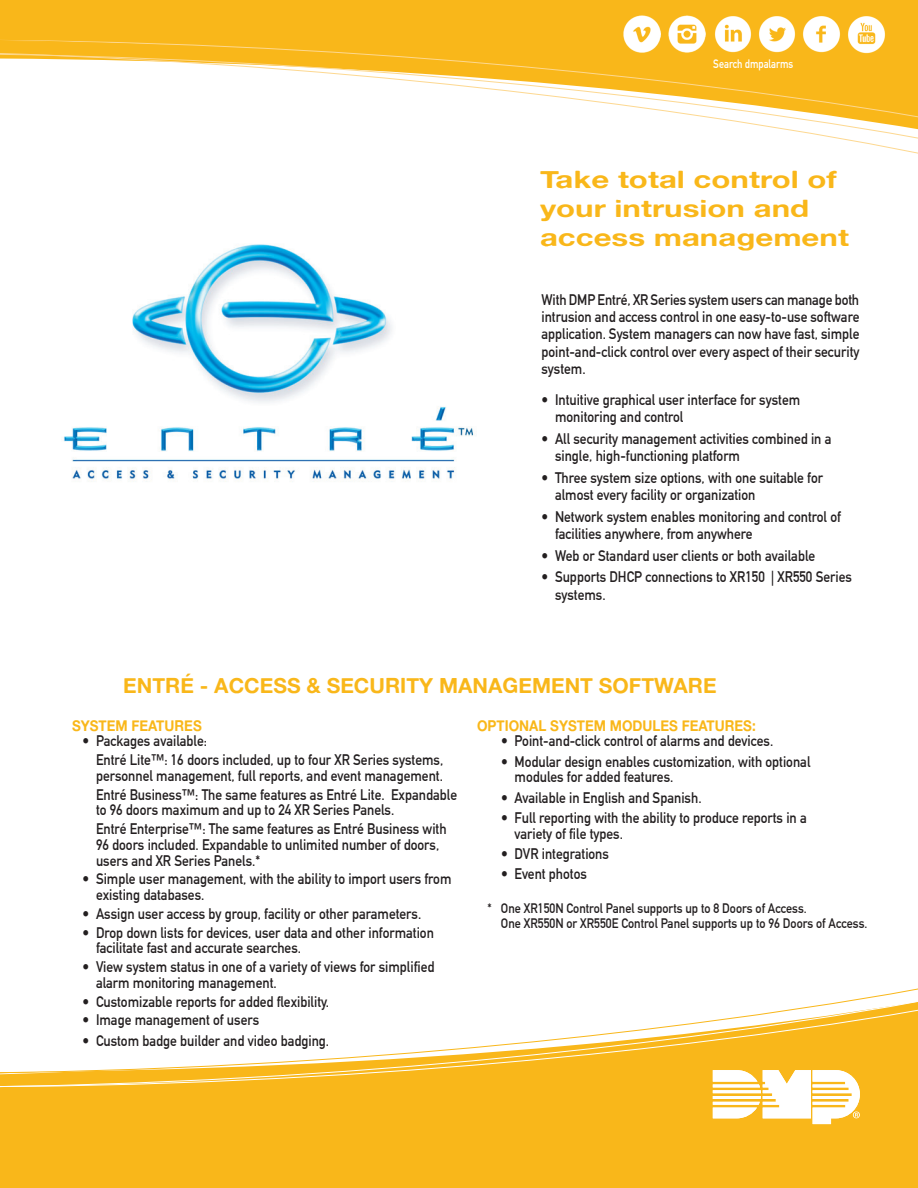
<style>
.page{position:relative;width:918px;height:1188px;background:#fff}
.page>*{position:absolute;margin:0;border:0;box-sizing:border-box;transform-origin:0 0}
.t1{font:24px/28.8px "Alte Haas Grotesk Bold";color:#f9b71a;scale:1.3 1}
.t2{font:21px "Alte Haas Grotesk Bold";color:#f9b71a}
.t3{font:15px/17.2px "DIN Mittelschrift";color:#231f20;scale:.9 1}
.t4{font:15px "Alte Haas Grotesk Bold";color:#f9b71a;scale:.9 1}
.t5{font:13.5px/15.3px "DIN Mittelschrift";color:#231f20;scale:.9 1}
.t6{font:12px "DIN Mittelschrift";color:#fff;scale:.83 1}
</style>
<div class="page">
<svg style="left:0;top:0;width:918px;height:145px"></svg>
<div style="left:0;top:1182px;width:918px;height:6px;background:#f9b71a"></div>
<div style="left:0;top:1168px;width:918px;height:14px;background:#f9b71a"></div>
<svg style="left:0;top:988px;width:918px;height:180px"></svg>
<svg style="left:713px;top:1070px;width:147px;height:54px"></svg>
<img style="left:63px;top:244px;width:411px;height:238px">
<img style="left:759px;top:16px;width:36px;height:37px">
<img style="left:803px;top:16px;width:37px;height:37px">
<img style="left:848px;top:16px;width:38px;height:38px">
<img style="left:714px;top:16px;width:37px;height:36px">
<img style="left:624px;top:16px;width:37px;height:37px">
<img style="left:669px;top:16px;width:37px;height:37px">
<p class="t6" style="left:713px;top:57px;width:98px">Search dmpalarms</p>
<h1 class="t1" style="left:540px;top:165px;width:239px">Take total control of your intrusion and access management</h1>
<p class="t3" style="left:542px;top:291px;width:355px;text-align:justify">With DMP Entré, XR Series system users can manage both intrusion and access control in one easy-to-use software application. System managers can now have fast, simple point-and-click control over every aspect of their security system.</p>
<p class="t3" style="left:555px;top:391px;width:274px;text-indent:-14px">• Intuitive graphical user interface for system monitoring and control</p>
<p class="t3" style="left:555px;top:430px;width:309px;text-indent:-14px">• All security management activities combined in a single, high-functioning platform</p>
<p class="t3" style="left:555px;top:469px;width:299px;text-indent:-14px">• Three system size options, with one suitable for almost every facility or organization</p>
<p class="t3" style="left:555px;top:508px;width:319px;text-indent:-14px">• Network system enables monitoring and control of facilities anywhere, from anywhere</p>
<p class="t3" style="left:542px;top:547px;width:306px">• Web or Standard user clients or both available</p>
<p class="t3" style="left:555px;top:568px;width:331px;text-indent:-14px">• Supports DHCP connections to XR150 | XR550 Series systems.</p>
<h2 class="t2" style="left:123px;top:673px;width:595px">ENTRÉ - ACCESS &amp; SECURITY MANAGEMENT SOFTWARE</h2>
<p class="t4" style="left:72px;top:716px;width:146px">SYSTEM FEATURES</p>
<p class="t3" style="left:96px;top:732px;width:387px;line-height:18.8px;text-indent:-14px">• Packages available:<br>Entré Lite™: 16 doors included, up to four XR Series systems,</p>
<p class="t3" style="left:96px;top:766px;width:403px;line-height:18.8px">personnel management, full reports, and event management.<br>Entré Business™: The same features as Entré Lite. Expandable</p>
<p class="t3" style="left:96px;top:801px;width:391px;line-height:18.8px">to 96 doors maximum and up to 24 XR Series Panels.<br>Entré Enterprise™: The same features as Entré Business with</p>
<p class="t3" style="left:96px;top:837px;width:383px;line-height:15.8px">96 doors included. Expandable to unlimited number of doors, users and XR Series Panels.*</p>
<p class="t3" style="left:96px;top:871px;width:397px;line-height:15.8px;text-indent:-14px">• Simple user management, with the ability to import users from existing databases.</p>
<p class="t3" style="left:83px;top:905px;width:378px">• Assign user access by group, facility or other parameters.</p>
<p class="t3" style="left:96px;top:925px;width:377px;line-height:15.8px;text-indent:-14px">• Drop down lists for devices, user data and other information facilitate fast and accurate searches.</p>
<p class="t3" style="left:96px;top:959px;width:378px;line-height:15.8px;text-indent:-14px">• View system status in one of a variety of views for simplified alarm monitoring management.</p>
<p class="t3" style="left:83px;top:993px;width:276px">• Customizable reports for added flexibility.</p>
<p class="t3" style="left:83px;top:1012px;width:198px">• Image management of users</p>
<p class="t3" style="left:83px;top:1032px;width:276px">• Custom badge builder and video badging.</p>
<p class="t4" style="left:477px;top:716px;width:311px">OPTIONAL SYSTEM MODULES FEATURES:</p>
<p class="t3" style="left:501px;top:733px;width:304px">• Point-and-click control of alarms and devices.</p>
<p class="t3" style="left:515px;top:754px;width:330px;line-height:15.8px;text-indent:-14px">• Modular design enables customization, with optional modules for added features.</p>
<p class="t3" style="left:501px;top:789px;width:224px">• Available in English and Spanish.</p>
<p class="t3" style="left:515px;top:810px;width:326px;line-height:15.8px;text-indent:-14px">• Full reporting with the ability to produce reports in a variety of file types.</p>
<p class="t3" style="left:501px;top:845px;width:122px">• DVR integrations</p>
<p class="t3" style="left:501px;top:865px;width:97px">• Event photos</p>
<p class="t5" style="left:501px;top:900px;width:409px;text-indent:-13px">* One XR150N Control Panel supports up to 8 Doors of Access.<br>One XR550N or XR550E Control Panel supports up to 96 Doors of Access.</p>
</div>
